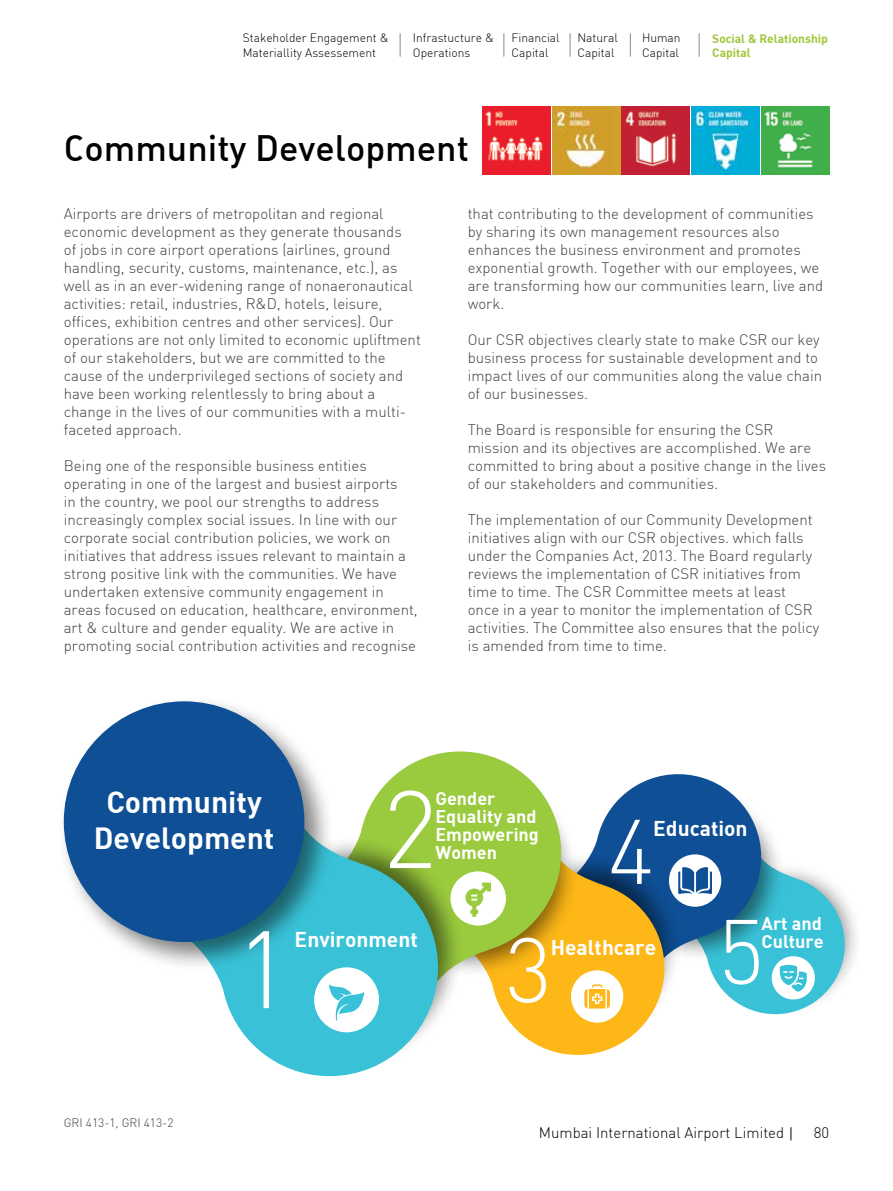
<style>
.page{position:relative;width:893px;height:1191px;background:#fff}
.page>*{position:absolute;margin:0;border:0;box-sizing:border-box;transform-origin:0 0}
.t1{font:300 108px "DIN";color:#fff}
.t2{font:300 90px "DIN";color:#fff}
.t3{font:500 36px "DIN Alternate";color:#000}
.t4{font:30px/36px "DIN Bold";color:#fff;text-align:center}
.t5{font:21px "DIN Bold";color:#fff}
.t6{font:18px/18px "DIN Bold";color:#fff}
.t7{font:300 15px/18px "DIN";color:#404040}
.t8{font:300 15px "DIN";color:#000}
.t9{font:300 12px/14.4px "DIN";color:#000}
.t10{font:12px/14.4px "DIN Bold";color:#a2c63a}
.t11{font:300 12px "DIN";color:#404040}
</style>
<div class="page">
<svg style="left:400px;top:33px;width:1px;height:24px"></svg>
<svg style="left:503px;top:33px;width:1px;height:24px"></svg>
<svg style="left:570px;top:33px;width:1px;height:24px"></svg>
<svg style="left:630px;top:33px;width:1px;height:24px"></svg>
<svg style="left:699px;top:33px;width:1px;height:24px"></svg>
<svg style="left:791px;top:1127px;width:1px;height:13px"></svg>
<div style="left:713px;top:862px;width:150px;height:153px;background:#000;opacity:.5"></div>
<svg style="left:603px;top:774px;width:158px;height:53px;fill:#0e4f95"></svg>
<svg style="left:510px;top:821px;width:154px;height:234px;background:#b9a157"></svg>
<div style="left:368px;top:767px;width:211px;height:210px;background:#000;opacity:.5"></div>
<svg style="left:368px;top:751px;width:193px;height:272px;fill:#9aca3d"></svg>
<div style="left:240px;top:836px;width:225px;height:232px;background:#000;opacity:.5"></div>
<svg style="left:215px;top:784px;width:223px;height:292px;fill:#39c2d7"></svg>
<div style="left:57px;top:695px;width:278px;height:277px;background:#000;opacity:.5"></div>
<div style="left:64px;top:701px;width:240px;height:241px;background:#0e4f95;border-radius:50%"></div>
<div style="left:571px;top:970px;width:52px;height:52px;background:#fff;border-radius:50%"></div>
<svg style="left:584px;top:984px;width:26px;height:24px"></svg>
<div style="left:314px;top:967px;width:65px;height:65px;background:#fff;border-radius:50%"></div>
<svg style="left:329px;top:984px;width:35px;height:37px"></svg>
<div style="left:450px;top:871px;width:56px;height:54px;background:#fff;border-radius:50%"></div>
<svg style="left:465px;top:882px;width:26px;height:34px"></svg>
<svg style="left:663px;top:827px;width:182px;height:187px"></svg>
<img style="left:622px;top:106px;width:207px;height:68px">
<img style="left:483px;top:106px;width:137px;height:68px">
<p class="t9" style="left:243px;top:31px;width:147px">Stakeholder Engagement &amp;<br>Materiallity Assessement</p>
<p class="t9" style="left:413px;top:31px;width:83px">Infrastucture &amp;<br>Operations</p>
<p class="t9" style="left:511px;top:31px;width:50px">Financial<br>Capital</p>
<p class="t9" style="left:577px;top:31px;width:42px">Natural<br>Capital</p>
<p class="t9" style="left:642px;top:31px;width:40px">Human<br>Capital</p>
<h3 class="t3" style="left:64px;top:125px;width:407px">Community Development</h3>
<p class="t10" style="left:712px;top:31px;width:117px">Social &amp; Relationship<br>Capital</p>
<p class="t7" style="left:64px;top:204px;width:359px">Airports are drivers of metropolitan and regional economic development as they generate thousands<br>of jobs in core airport operations (airlines, ground handling, security, customs, maintenance, etc.), as well as in an ever-widening range of nonaeronautical activities: retail, industries, R&amp;D, hotels, leisure, offices, exhibition centres and other services). Our operations are not only limited to economic upliftment of our stakeholders, but we are committed to the cause of the underprivileged sections of society and have been working relentlessly to bring about a change in the lives of our communities with a multi&shy;faceted approach.</p>
<p class="t7" style="left:64px;top:456px;width:356px">Being one of the responsible business entities operating in one of the largest and busiest airports<br>in the country, we pool our strengths to address increasingly complex social issues. In line with our corporate social contribution policies, we work on initiatives that address issues relevant to maintain a strong positive link with the communities. We have undertaken extensive community engagement in areas focused on education, healthcare, environment, art &amp; culture and gender equality. We are active in promoting social contribution activities and recognise</p>
<p class="t7" style="left:468px;top:204px;width:357px">that contributing to the development of communities by sharing its own management resources also enhances the business environment and promotes exponential growth. Together with our employees, we are transforming how our communities learn, live and work.</p>
<p class="t7" style="left:468px;top:330px;width:356px">Our CSR objectives clearly state to make CSR our key business process for sustainable development and to impact lives of our communities along the value chain of our businesses.</p>
<p class="t7" style="left:468px;top:420px;width:360px">The Board is responsible for ensuring the CSR mission and its objectives are accomplished. We are committed to bring about a positive change in the lives of our stakeholders and communities.</p>
<p class="t7" style="left:468px;top:510px;width:353px">The implementation of our Community Development initiatives align with our CSR objectives. which falls under the Companies Act, 2013. The Board regularly reviews the implementation of CSR initiatives from time to time. The CSR Committee meets at least once in a year to monitor the implementation of CSR activities. The Committee also ensures that the policy is amended from time to time.</p>
<h1 class="t1" style="left:382px;top:762px;width:57px">2</h1>
<h3 class="t4" style="left:94px;top:782px;width:182px">Community<br>Development</h3>
<p class="t6" style="left:435px;top:789px;width:105px">Gender<br>Equality and<br>Empowering<br>Women</p>
<h2 class="t2" style="left:608px;top:796px;width:48px">4</h2>
<h3 class="t5" style="left:653px;top:815px;width:96px">Education</h3>
<p class="t11" style="left:64px;top:1115px;width:111px">GRI 413-1, GRI 413-2</p>
<h1 class="t1" style="left:235px;top:902px;width:57px">1</h1>
<h3 class="t5" style="left:295px;top:925px;width:125px">Environment</h3>
<h2 class="t2" style="left:506px;top:914px;width:48px">3</h2>
<h3 class="t5" style="left:551px;top:933px;width:107px">Healthcare</h3>
<p class="t6" style="left:762px;top:914px;width:64px">Art and<br>Culture</p>
<h2 class="t2" style="left:718px;top:896px;width:48px">5</h2>
<p class="t8" style="left:539px;top:1123px;width:247px">Mumbai International Airport Limited</p>
<p class="t8" style="left:814px;top:1123px;width:17px">80</p>
</div>
